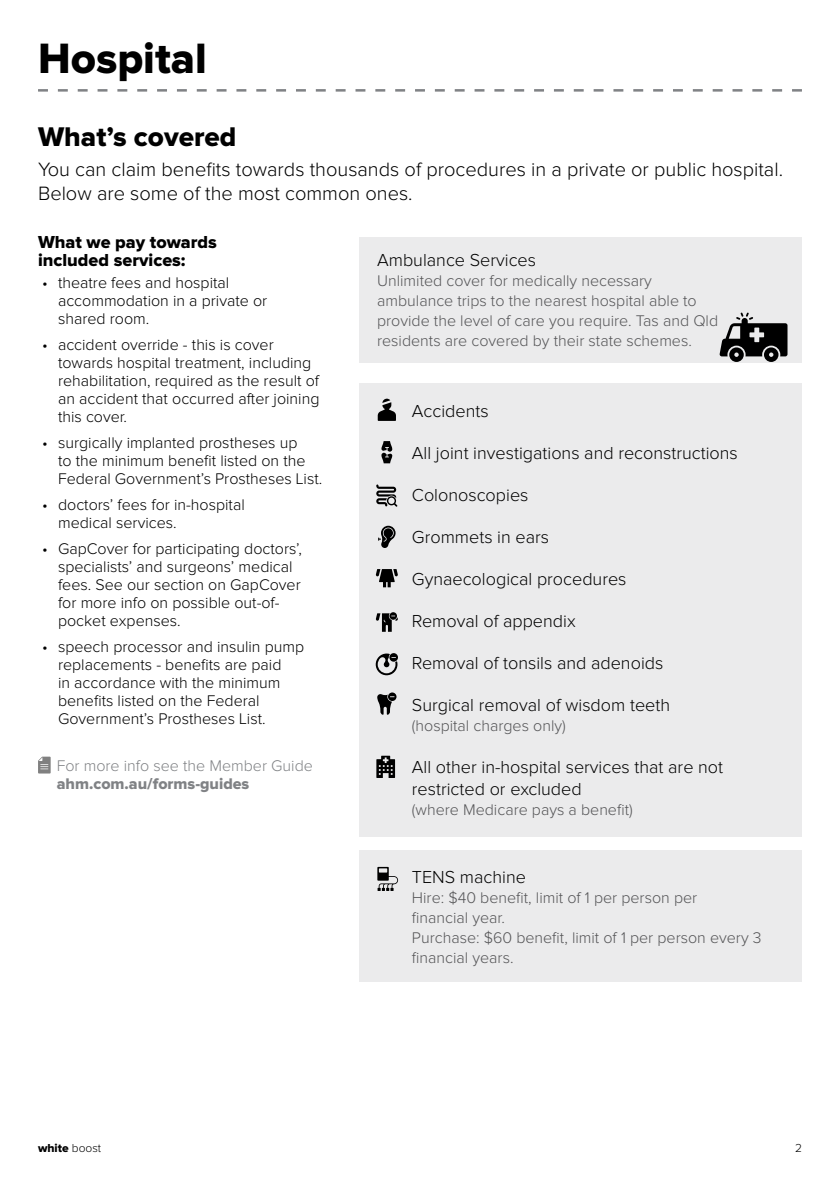
<style>
.page{position:relative;width:840px;height:1191px;background:#fff}
.page>*{position:absolute;margin:0;border:0;box-sizing:border-box;transform-origin:0 0}
.t1{font:44px "Proxima Nova Extrabld";color:#000}
.t2{font:28px "Proxima Nova Extrabld";color:#000}
.t3{font:300 20px/24px "Proxima Nova";color:#000}
.t4{font:300 18px/22px "Proxima Nova";color:#000}
.t5{font:18px/18px "Proxima Nova Extrabld";color:#000}
.t6{font:300 16px/18px "Proxima Nova";color:#000}
.t7{font:300 16px/20px "Proxima Nova";color:#545456}
.t8{font:300 16px "Proxima Nova";color:#808285}
.t9{font:16px "Proxima Nova Extrabld";color:#808285}
.t10{font:12px "Proxima Nova Extrabld";color:#000}
.t11{font:300 12px "Proxima Nova";color:#000}
.s1{font-family:"Proxima Nova";font-weight:300}
</style>
<div class="page">
<svg style="left:38px;top:89px;width:763px;height:3px"></svg>
<div style="left:359px;top:383px;width:442px;height:453px;background:#ebebec"></div>
<svg style="left:38px;top:756px;width:13px;height:17px"></svg>
<svg style="left:381px;top:441px;width:11px;height:22px"></svg>
<svg style="left:376px;top:484px;width:21px;height:23px"></svg>
<svg style="left:378px;top:526px;width:17px;height:22px"></svg>
<svg style="left:375px;top:569px;width:23px;height:18px"></svg>
<svg style="left:375px;top:612px;width:23px;height:20px"></svg>
<svg style="left:375px;top:653px;width:23px;height:22px"></svg>
<svg style="left:377px;top:692px;width:19px;height:22px"></svg>
<svg style="left:377px;top:399px;width:19px;height:22px"></svg>
<div style="left:359px;top:237px;width:442px;height:126px;background:#ebebec"></div>
<svg style="left:719px;top:312px;width:68px;height:50px"></svg>
<div style="left:359px;top:850px;width:442px;height:132px;background:#ebebec"></div>
<svg style="left:377px;top:867px;width:21px;height:24px"></svg>
<svg style="left:376px;top:755px;width:19px;height:23px"></svg>
<h1 class="t1" style="left:38px;top:38px;width:170px">Hospital</h1>
<h2 class="t2" style="left:38px;top:124px;width:200px">What’s covered</h2>
<p class="t3" style="left:38px;top:158px;width:746px">You can claim benefits towards thousands of procedures in a private or public hospital.<br>Below are some of the most common ones.</p>
<p class="t5" style="left:38px;top:234px;width:180px">What we pay towards included services:</p>
<p class="t6" style="left:58px;top:274px;width:210px;text-indent:-16px">• theatre fees and hospital accommodation in a private or shared room.</p>
<p class="t6" style="left:58px;top:336px;width:263px;text-indent:-16px">• accident override - this is cover towards hospital treatment, including rehabilitation, required as the result of an accident that occurred after joining this cover.</p>
<p class="t6" style="left:58px;top:434px;width:265px;text-indent:-16px">• surgically implanted prostheses up<br>to the minimum benefit listed on the<br>Federal Government’s Prostheses List.</p>
<p class="t6" style="left:58px;top:496px;width:188px;text-indent:-16px">• doctors’ fees for in-hospital medical services.</p>
<p class="t6" style="left:58px;top:540px;width:245px;text-indent:-16px">• GapCover for participating doctors’, specialists’ and surgeons’ medical fees. See our section on GapCover for more info on possible out-of&shy;pocket expenses.</p>
<p class="t6" style="left:58px;top:638px;width:247px;text-indent:-16px">• speech processor and insulin pump replacements - benefits are paid<br>in accordance with the minimum benefits listed on the Federal<br>Government’s Prostheses List.</p>
<p class="t4" style="left:377px;top:250px;width:160px">Ambulance Services</p>
<p class="t7" style="left:377px;top:272px;width:342px">Unlimited cover for medically necessary ambulance trips to the nearest hospital able to provide the level of care you require. Tas and Qld residents are covered by their state schemes.</p>
<p class="t4" style="left:411px;top:401px;width:78px">Accidents</p>
<p class="t4" style="left:411px;top:443px;width:327px">All joint investigations and reconstructions</p>
<p class="t4" style="left:411px;top:485px;width:118px">Colonoscopies</p>
<p class="t4" style="left:411px;top:527px;width:139px">Grommets in ears</p>
<p class="t4" style="left:411px;top:569px;width:216px">Gynaecological procedures</p>
<p class="t4" style="left:411px;top:611px;width:165px">Removal of appendix</p>
<p class="t4" style="left:411px;top:653px;width:253px">Removal of tonsils and adenoids</p>
<p class="t4" style="left:411px;top:695px;width:259px">Surgical removal of wisdom teeth</p>
<p class="t7" style="left:411px;top:716px;width:155px">(hospital charges only)</p>
<p class="t4" style="left:411px;top:757px;width:312px">All other in-hospital services that are not restricted or excluded</p>
<p class="t7" style="left:411px;top:800px;width:222px">(where Medicare pays a benefit)</p>
<p class="t8" style="left:57px;top:758px;width:257px">For more info see the Member Guide</p>
<p class="t9" style="left:57px;top:776px;width:194px">ahm.com.au/forms-guides</p>
<p class="t4" style="left:411px;top:867px;width:115px">TENS machine</p>
<p class="t7" style="left:411px;top:888px;width:351px">Hire: $40 benefit, limit of 1 per person per<br>financial year.<br>Purchase: $60 benefit, limit of 1 per person every 3 financial years.</p>
<p class="t10" style="left:38px;top:1142px;width:65px">white <span class="s1">boost</span></p>
<p class="t11" style="left:794px;top:1142px;width:8px">2</p>
</div>
